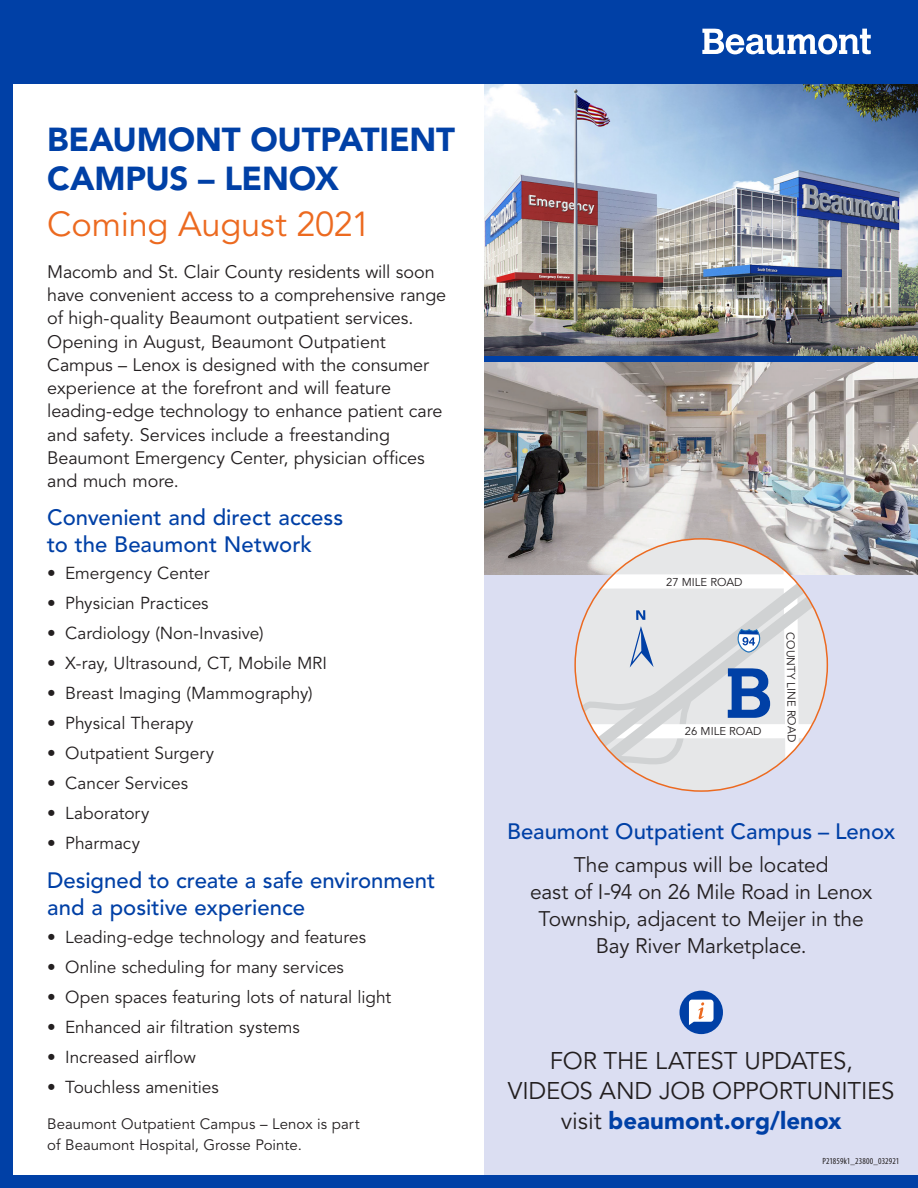
<style>
.page{position:relative;width:918px;height:1188px;background:#fff}
.page>*{position:absolute;margin:0;border:0;box-sizing:border-box;transform-origin:0 0}
.Header_Copy_-_Large{font:34.5px "Avenir LT Std";letter-spacing:-.01em;color:#ec6a20}
.Header_Copy_-_Large-2{font:900 33px/39px "Avenir LT Std";letter-spacing:-.01em;color:#0040a6}
.Call_to_Action{font:24px/30px "Avenir LT Std";letter-spacing:-.005em;color:#231f20;text-align:center}
.SUB_NEW{font:500 22.2px/27px "Avenir LT Std";color:#0040a6}
.Call_to_Action-2{font:500 22.2px "Avenir LT Std";color:#0040a6}
.Call_to_Action-3{font:21px/27px "Avenir LT Std";letter-spacing:-.005em;color:#231f20;text-align:center}
.Body_Copy{font:18px/23.2px "Avenir LT Std";letter-spacing:-.005em;color:#231f20}
.t1{font:17.25px "Avenir LT Std";color:#231f20}
.Body_Copy-2{font:15px/21px "Avenir LT Std";letter-spacing:.005em;color:#231f20}
.t2{font:11.25px "Avenir";color:#231f20}
.Job_Number{font:condensed 9px "Myriad Pro";letter-spacing:.005em;color:#231f20}
.s1{font-weight:900;color:#0040a6}
</style>
<div class="page">
<div style="left:484px;top:574px;width:434px;height:601px;background:#dbdef2"></div>
<div style="left:0;top:0;width:13px;height:1188px;background:#0040a6"></div>
<img style="left:484px;top:83px;width:434px;height:273px">
<div style="left:0;top:1175px;width:918px;height:13px;background:#0040a6"></div>
<img style="left:484px;top:362px;width:434px;height:212px">
<div style="left:484px;top:356px;width:434px;height:6px;background:#0040a6"></div>
<div style="left:680px;top:991px;width:43px;height:43px;background:#0040a6;border-radius:50%"></div>
<svg style="left:689px;top:1000px;width:25px;height:25px"></svg>
<div style="left:0;top:0;width:918px;height:83px;background:#0040a6"></div>
<svg style="left:702px;top:29px;width:169px;height:25px"></svg>
<svg style="left:575px;top:540px;width:252px;height:20px"></svg>
<svg style="left:575px;top:560px;width:252px;height:231px;fill:#e6e7e8"></svg>
<svg style="left:575px;top:610px;width:128px;height:164px"></svg>
<svg style="left:738px;top:629px;width:22px;height:23px"></svg>
<svg style="left:728px;top:668px;width:42px;height:50px"></svg>
<p class="Header_Copy_-_Large-2" style="left:47px;top:120px;width:409px">BEAUMONT OUTPATIENT<br>CAMPUS – LENOX</p>
<p class="Header_Copy_-_Large" style="left:47px;top:204px;width:325px">Coming August 2021</p>
<p class="Body_Copy" style="left:47px;top:261px;width:401px">Macomb and St. Clair County residents will soon have convenient access to a comprehensive range of high-quality Beaumont outpatient services.<br>Opening in August, Beaumont Outpatient Campus – Lenox is designed with the consumer experience at the forefront and will feature leading-edge technology to enhance patient care and safety. Services include a freestanding Beaumont Emergency Center, physician offices and much more.</p>
<p class="SUB_NEW" style="left:47px;top:504px;width:298px">Convenient and direct access to the Beaumont Network</p>
<p class="t1" style="left:47px;top:564px;width:164px">• Emergency Center</p>
<p class="t1" style="left:47px;top:594px;width:163px">• Physician Practices</p>
<p class="t1" style="left:47px;top:624px;width:218px">• Cardiology (Non-Invasive)</p>
<p class="t1" style="left:47px;top:654px;width:281px">• X-ray, Ultrasound, CT, Mobile MRI</p>
<p class="t1" style="left:47px;top:684px;width:267px">• Breast Imaging (Mammography)</p>
<p class="t1" style="left:47px;top:714px;width:148px">• Physical Therapy</p>
<p class="t1" style="left:47px;top:744px;width:168px">• Outpatient Surgery</p>
<p class="t1" style="left:47px;top:774px;width:142px">• Cancer Services</p>
<p class="t1" style="left:47px;top:804px;width:104px">• Laboratory</p>
<p class="t1" style="left:47px;top:834px;width:94px">• Pharmacy</p>
<p class="SUB_NEW" style="left:47px;top:868px;width:390px">Designed to create a safe environment and a positive experience</p>
<p class="t1" style="left:47px;top:927px;width:320px">• Leading-edge technology and features</p>
<p class="t1" style="left:47px;top:957px;width:298px">• Online scheduling for many services</p>
<p class="t1" style="left:47px;top:987px;width:346px">• Open spaces featuring lots of natural light</p>
<p class="t1" style="left:47px;top:1017px;width:254px">• Enhanced air filtration systems</p>
<p class="t1" style="left:47px;top:1047px;width:150px">• Increased airflow</p>
<p class="t1" style="left:47px;top:1077px;width:173px">• Touchless amenities</p>
<p class="Body_Copy-2" style="left:47px;top:1114px;width:314px">Beaumont Outpatient Campus – Lenox is part of Beaumont Hospital, Grosse Pointe.</p>
<p class="t2" style="left:666px;top:575px;width:78px">27 MILE ROAD</p>
<p class="t2" style="left:685px;top:725px;width:78px">26 MILE ROAD</p>
<p class="t2" style="left:797px;top:632px;width:111px;rotate:89deg">COUNTY LINE ROAD</p>
<p class="Call_to_Action-2" style="left:507px;top:818px;width:390px">Beaumont Outpatient Campus – Lenox</p>
<p class="Call_to_Action-3" style="left:530px;top:852px;width:344px">The campus will be located<br>east of I-94 on 26 Mile Road in Lenox<br>Township, adjacent to Meijer in the<br>Bay River Marketplace.</p>
<p class="Call_to_Action" style="left:508px;top:1046px;width:388px">FOR THE LATEST UPDATES,<br>VIDEOS AND JOB OPPORTUNITIES visit <span class="s1">beaumont.org/lenox</span></p>
<p class="Job_Number" style="left:823px;top:1156px;width:78px">P21859k1_23800_032921</p>
</div>
